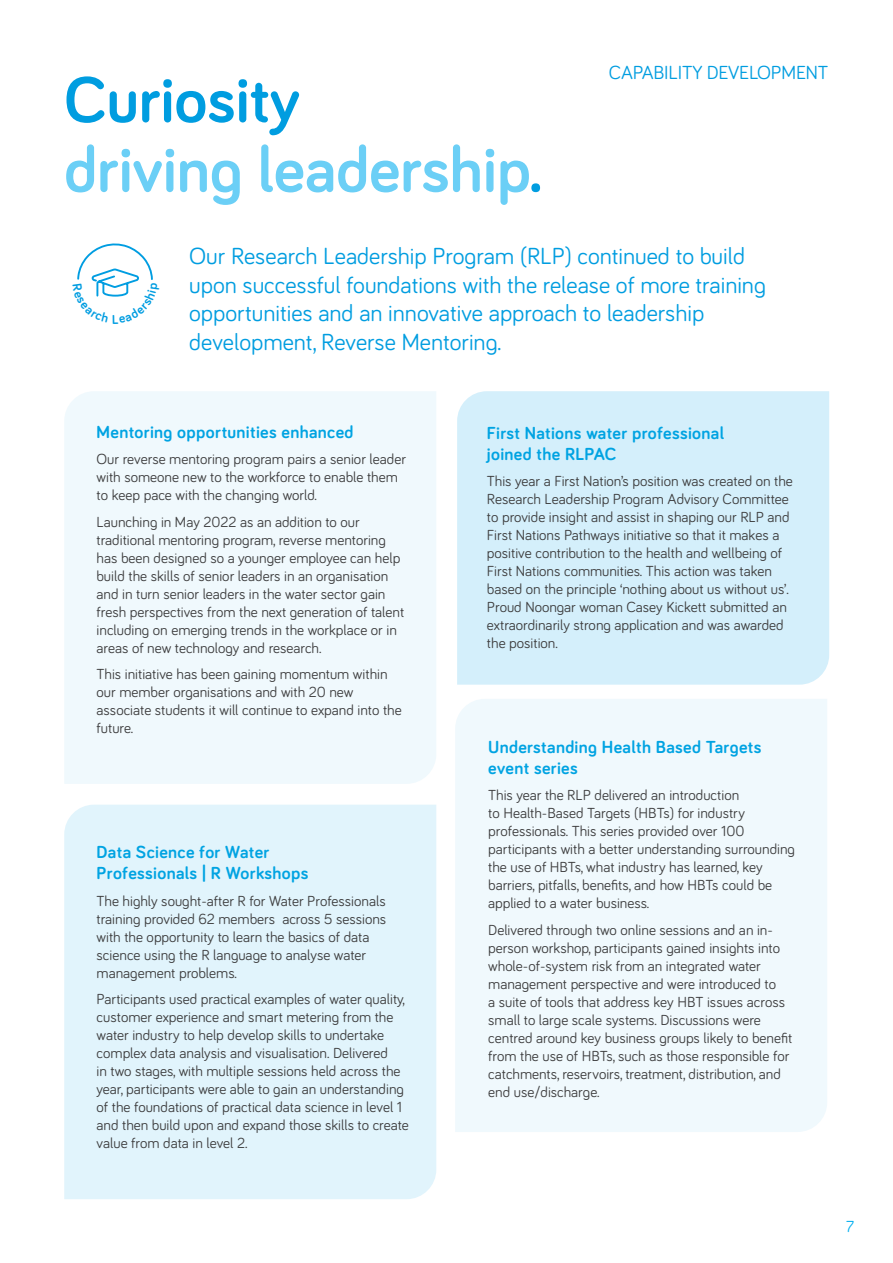
<style>
.page{position:relative;width:893px;height:1263px;background:#fff}
.page>*{position:absolute;margin:0;border:0;box-sizing:border-box;transform-origin:0 0}
.t1{font:700 66.3px/69.6px "Bariol";color:#6bcff6}
.t2{font:24px/28.5px "Bariol";color:#009de0}
.t3{font:19.5px "Bariol";letter-spacing:-.01em;color:#009de0}
.t4{font:700 18px/21px "Bariol";letter-spacing:.02em;color:#00a3e2}
.t5{font:16.5px "Bariol";color:#00aeef}
.t6{font:15px/18px "Bariol";color:#3e3e3f}
.s1{color:#009de0}
</style>
<div class="page">
<div style="left:64px;top:391px;width:372px;height:393px;background:#f0f9fd"></div>
<div style="left:457px;top:391px;width:372px;height:294px;background:#d4effb"></div>
<div style="left:64px;top:805px;width:372px;height:394px;background:#e1f4fc"></div>
<div style="left:455px;top:699px;width:372px;height:433px;background:#f0f9fd"></div>
<svg style="left:77px;top:243px;width:76px;height:54px"></svg>
<p class="t1" style="left:64px;top:62px;width:480px"><span class="s1">Curiosity<br></span>driving leadership<span class="s1">.</span></p>
<p class="t3" style="left:609px;top:59px;width:221px">CAPABILITY DEVELOPMENT</p>
<p class="t2" style="left:189px;top:241px;width:578px">Our Research Leadership Program (RLP) continued to build upon successful foundations with the release of more training opportunities and an innovative approach to leadership development, Reverse Mentoring.</p>
<p class="t4" style="left:97px;top:421px;width:258px">Mentoring opportunities enhanced</p>
<p class="t6" style="left:97px;top:450px;width:311px">Our reverse mentoring program pairs a senior leader with someone new to the workforce to enable them to keep pace with the changing world.</p>
<p class="t6" style="left:97px;top:512px;width:309px">Launching in May 2022 as an addition to our traditional mentoring program, reverse mentoring has been designed so a younger employee can help build the skills of senior leaders in an organisation and in turn senior leaders in the water sector gain fresh perspectives from the next generation of talent including on emerging trends in the workplace or in areas of new technology and research.</p>
<p class="t6" style="left:97px;top:665px;width:307px">This initiative has been gaining momentum within our member organisations and with 20 new associate students it will continue to expand into the future.</p>
<p class="t4" style="left:97px;top:841px;width:213px">Data Science for Water<br>Professionals | R Workshops</p>
<p class="t6" style="left:97px;top:891px;width:291px">The highly sought-after R for Water Professionals training provided 62 members across 5 sessions with the opportunity to learn the basics of data science using the R language to analyse water management problems.</p>
<p class="t6" style="left:97px;top:989px;width:314px">Participants used practical examples of water quality, customer experience and smart metering from the water industry to help develop skills to undertake complex data analysis and visualisation. Delivered<br>in two stages, with multiple sessions held across the year, participants were able to gain an understanding of the foundations of practical data science in level 1 and then build upon and expand those skills to create value from data in level 2.</p>
<p class="t4" style="left:487px;top:421px;width:239px">First Nations water professional joined the RLPAC</p>
<p class="t6" style="left:487px;top:471px;width:307px">This year a First Nation’s position was created on the Research Leadership Program Advisory Committee to provide insight and assist in shaping our RLP and First Nations Pathways initiative so that it makes a positive contribution to the health and wellbeing of First Nations communities. This action was taken based on the principle ‘nothing about us without us’.<br>Proud Noongar woman Casey Kickett submitted an extraordinarily strong application and was awarded the position.</p>
<p class="t4" style="left:488px;top:735px;width:275px">Understanding Health Based Targets event series</p>
<p class="t6" style="left:488px;top:785px;width:308px">This year the RLP delivered an introduction<br>to Health-Based Targets (HBTs) for industry professionals. This series provided over 100 participants with a better understanding surrounding the use of HBTs, what industry has learned, key barriers, pitfalls, benefits, and how HBTs could be applied to a water business.</p>
<p class="t6" style="left:488px;top:920px;width:306px">Delivered through two online sessions and an in&shy;person workshop, participants gained insights into whole-of-system risk from an integrated water management perspective and were introduced to<br>a suite of tools that address key HBT issues across small to large scale systems. Discussions were centred around key business groups likely to benefit from the use of HBTs, such as those responsible for catchments, reservoirs, treatment, distribution, and end use/discharge.</p>
<p class="t5" style="left:846px;top:1215px;width:9px">7</p>
</div>
